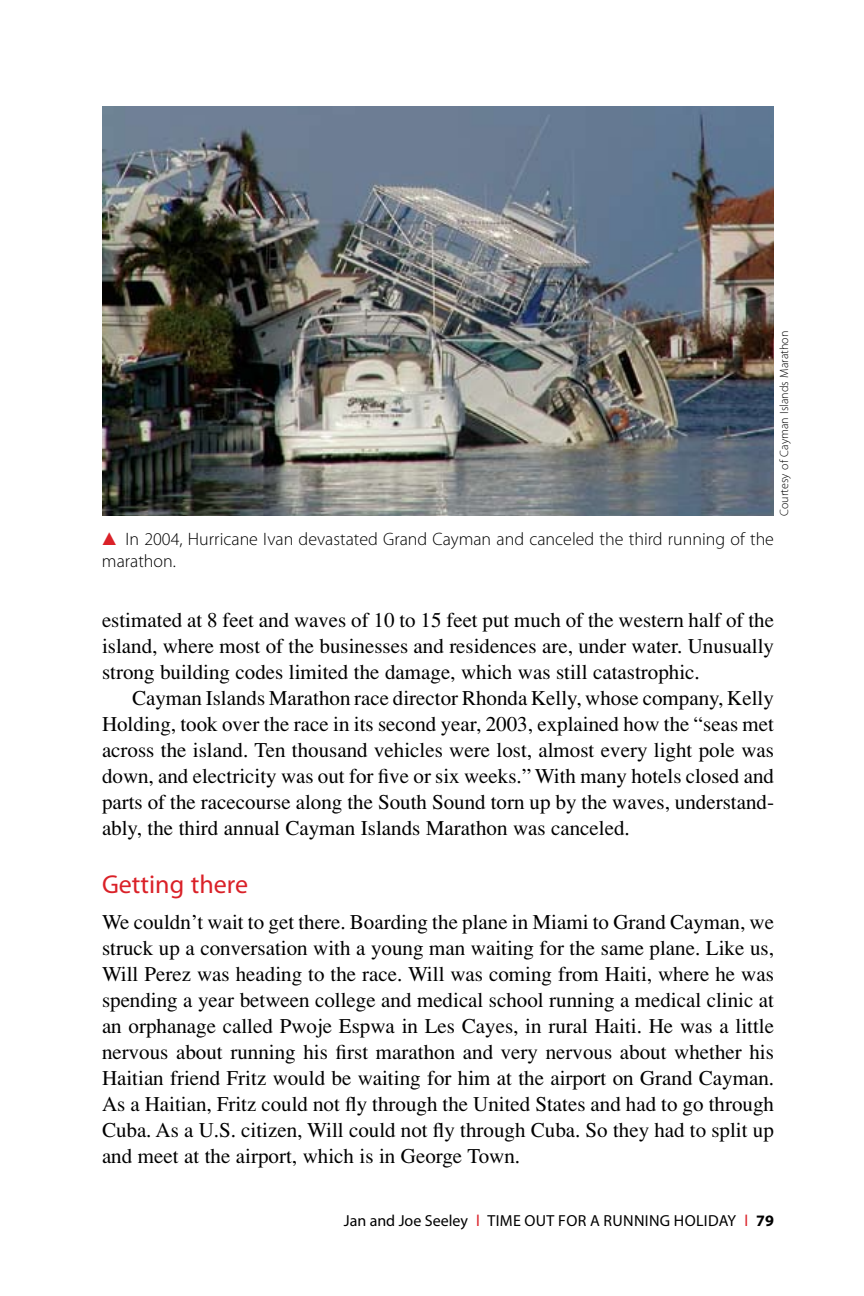
<style>
.page{position:relative;width:864px;height:1296px;background:#fff}
.page>*{position:absolute;margin:0;border:0;box-sizing:border-box;transform-origin:0 0}
.t1{font:26px "Myriad Pro";color:#da2128}
.t2{font:21px/26px "Times";color:#000;text-align:justify}
.t3{font:300 18px/22px "Myriad Pro";color:#000}
.t4{font:16px "Myriad Pro";letter-spacing:.015em;color:#000}
.t5{font:700 16px "Myriad Pro";color:#000}
.t6{font:300 12px "Myriad Pro";color:#000}
.s1{color:#da2128}
.s2{font-weight:400;color:#da2128}
</style>
<div class="page">
<img style="left:102px;top:106px;width:672px;height:410px">
<p class="t6" style="left:777px;top:516px;width:187px;rotate:-90deg">Courtesy of Cayman Islands Marathon</p>
<p class="t3" style="left:102px;top:529px;width:674px"><span class="s1">▲</span> In 2004, Hurricane Ivan devastated Grand Cayman and canceled the third running of the marathon.</p>
<p class="t2" style="left:102px;top:607px;width:674px">estimated at 8 feet and waves of 10 to 15 feet put much of the western half of the island, where most of the businesses and residences are, under water. Unusually strong building codes limited the damage, which was still catastrophic.</p>
<p class="t2" style="left:102px;top:685px;width:674px;text-indent:30px">Cayman Islands Marathon race director Rhonda Kelly, whose company, Kelly Holding, took over the race in its second year, 2003, explained how the “seas met across the island. Ten thousand vehicles were lost, almost every light pole was down, and electricity was out for five or six weeks.” With many hotels closed and parts of the racecourse along the South Sound torn up by the waves, understand&shy;ably, the third annual Cayman Islands Marathon was canceled.</p>
<p class="t1" style="left:102px;top:870px;width:148px">Getting there</p>
<p class="t2" style="left:102px;top:909px;width:674px">We couldn’t wait to get there. Boarding the plane in Miami to Grand Cayman, we struck up a conversation with a young man waiting for the same plane. Like us, Will Perez was heading to the race. Will was coming from Haiti, where he was spending a year between college and medical school running a medical clinic at an orphanage called Pwoje Espwa in Les Cayes, in rural Haiti. He was a little nervous about running his first marathon and very nervous about whether his Haitian friend Fritz would be waiting for him at the airport on Grand Cayman.<br>As a Haitian, Fritz could not fly through the United States and had to go through Cuba. As a U.S. citizen, Will could not fly through Cuba. So they had to split up and meet at the airport, which is in George Town.</p>
<p class="t4" style="left:344px;top:1212px;width:373px">Jan and Joe Seeley <span class="s1">l</span> Time out for a runn ing holiday</p>
<p class="t5" style="left:744px;top:1212px;width:31px"><span class="s2">l</span> 79</p>
</div>
